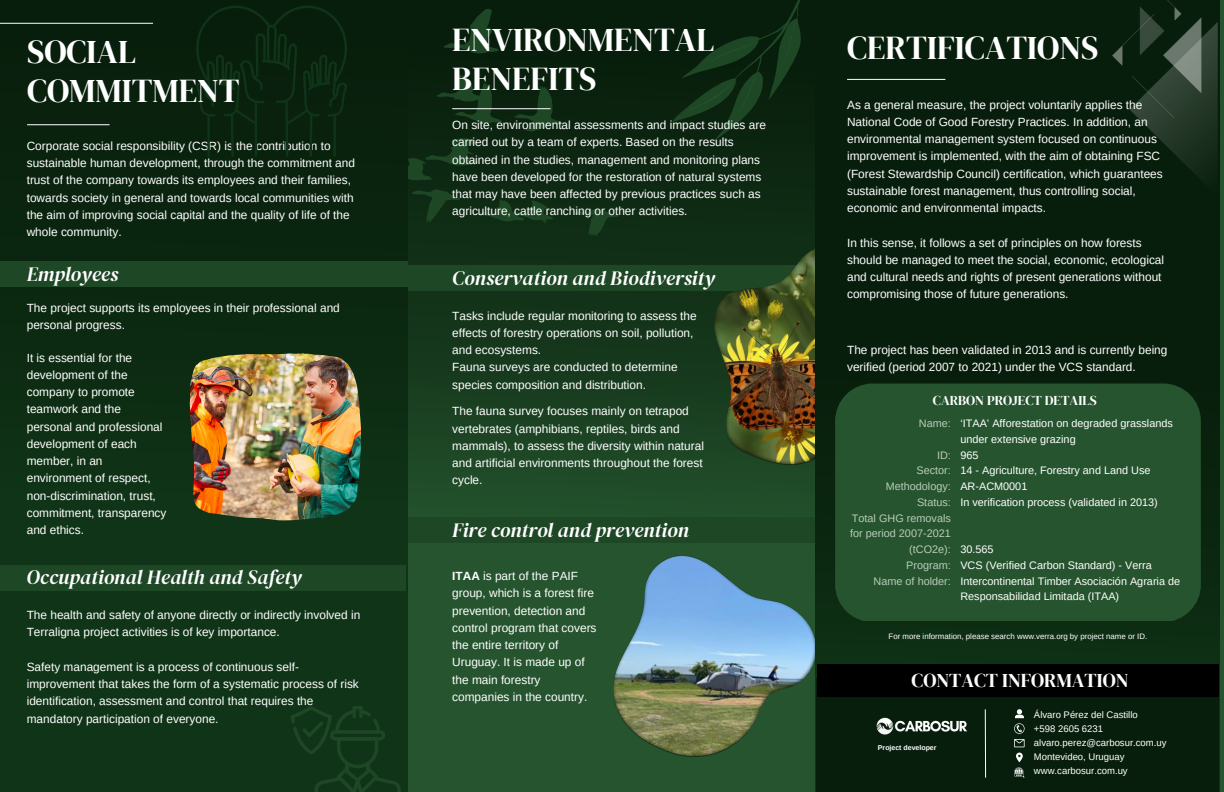
<style>
.page{position:relative;width:1224px;height:792px;background:#25542e}
.page>*{position:absolute;margin:0;border:0;box-sizing:border-box;transform-origin:0 0}
.t1{font:33.2px/39px "DM Serif Display";color:#fff}
.t2{font:italic 20.2px "DM Serif Display";color:#fff}
.t3{font:19.5px "DM Serif Display";color:#fff}
.t4{font:13.5px "DM Serif Display";color:#fff}
.t5{font:11.9px/17.2px "Arimo";color:#fff}
.t6{font:10.9px/15.8px "Arimo";color:#fff}
.t7{font:10.9px/15.8px "Arimo";color:#bacbb9;text-align:right}
.t8{font:9.5px/14px "Arimo";color:#fff}
.t9{font:7.9px "Arimo";color:#fff}
.t10{font:700 7px "Arimo";color:#fff}
.s1{font-weight:700}
</style>
<div class="page">
<div style="left:0;top:0;width:408px;height:792px;background:#103417"></div>
<svg style="left:291px;top:706px;width:110px;height:86px"></svg>
<div style="left:0;top:0;width:408px;height:531px;background:linear-gradient(to right,#0c2911,#0b2610)"></div>
<div style="left:0;top:0;width:401px;height:47px;background:#081e0c"></div>
<hr style="left:0;top:23px;width:153px;height:1px;background:#fff">
<div style="left:0;top:261px;width:407px;height:26px;background:#1e4726"></div>
<div style="left:0;top:565px;width:406px;height:26px;background:#1e4726"></div>
<img style="left:190px;top:353px;width:171px;height:167px">
<div style="left:408px;top:0;width:413px;height:564px;background:linear-gradient(to bottom,#041708,#23502b)"></div>
<div style="left:408px;top:265px;width:411px;height:26px;background:#1e4726"></div>
<svg style="left:573px;top:209px;width:45px;height:27px"></svg>
<svg style="left:478px;top:199px;width:75px;height:26px"></svg>
<svg style="left:411px;top:188px;width:49px;height:35px"></svg>
<svg style="left:408px;top:138px;width:71px;height:42px"></svg>
<svg style="left:514px;top:86px;width:48px;height:46px"></svg>
<svg style="left:436px;top:72px;width:67px;height:52px"></svg>
<svg style="left:444px;top:9px;width:55px;height:45px"></svg>
<img style="left:714px;top:245px;width:101px;height:219px">
<div style="left:408px;top:517px;width:411px;height:26px;background:#1e4726"></div>
<img style="left:613px;top:556px;width:202px;height:200px">
<div style="left:815px;top:0;width:405px;height:370px;background:#081e0c"></div>
<hr style="left:452px;top:108px;width:98px;height:1px;background:#fff">
<svg style="left:672px;top:0;width:131px;height:140px"></svg>
<div style="left:817px;top:678px;width:402px;height:114px;background:#081e0c"></div>
<div style="left:815px;top:321px;width:404px;height:392px;background:linear-gradient(to right,#0a250f,#0a240f)"></div>
<div style="left:817px;top:664px;width:402px;height:33px;background:#000"></div>
<svg style="left:1014px;top:753px;width:11px;height:25px"></svg>
<svg style="left:1014px;top:709px;width:11px;height:38px"></svg>
<svg style="left:985px;top:709px;width:1px;height:69px"></svg>
<svg style="left:835px;top:384px;width:366px;height:237px"></svg>
<hr style="left:847px;top:79px;width:98px;height:1px;background:#fff">
<img style="left:1113px;top:0;width:105px;height:175px">
<hr style="left:27px;top:124px;width:83px;height:1px;background:#fff">
<svg style="left:188px;top:6px;width:167px;height:151px"></svg>
<img style="left:873px;top:709px;width:99px;height:26px">
<h1 class="t1" style="left:27px;top:32px;width:214px">SOCIAL<br>COMMITMENT</h1>
<p class="t5" style="left:27px;top:137px;width:330px">Corporate social responsibility (CSR) is the contribution to sustainable human development, through the commitment and trust of the company towards its employees and their families, towards society in general and towards local communities with the aim of improving social capital and the quality of life of the whole community.</p>
<h2 class="t2" style="left:27px;top:260px;width:93px">Employees</h2>
<p class="t5" style="left:27px;top:299px;width:315px">The project supports its employees in their professional and personal progress.</p>
<p class="t5" style="left:27px;top:349px;width:141px">It is essential for the development of the company to promote teamwork and the personal and professional development of each member, in an environment of respect, non-discrimination, trust, commitment, transparency and ethics.</p>
<h2 class="t2" style="left:26px;top:563px;width:277px">Occupational Health and Safety</h2>
<p class="t5" style="left:27px;top:606px;width:335px">The health and safety of anyone directly or indirectly involved in<br>Terraligna project activities is of key importance.</p>
<p class="t5" style="left:27px;top:658px;width:334px">Safety management is a process of continuous self&shy;improvement that takes the form of a systematic process of risk identification, assessment and control that requires the mandatory participation of everyone.</p>
<h1 class="t1" style="left:452px;top:19px;width:264px">ENVIRONMENTAL<br>BENEFITS</h1>
<p class="t5" style="left:452px;top:116px;width:315px">On site, environmental assessments and impact studies are carried out by a team of experts. Based on the results obtained in the studies, management and monitoring plans have been developed for the restoration of natural systems that may have been affected by previous practices such as agriculture, cattle ranching or other activities.</p>
<h2 class="t2" style="left:452px;top:264px;width:264px">Conservation and Biodiversity</h2>
<p class="t5" style="left:452px;top:307px;width:246px">Tasks include regular monitoring to assess the effects of forestry operations on soil, pollution, and ecosystems.<br>Fauna surveys are conducted to determine species composition and distribution.</p>
<p class="t5" style="left:452px;top:403px;width:253px">The fauna survey focuses mainly on tetrapod vertebrates (amphibians, reptiles, birds and mammals), to assess the diversity within natural and artificial environments throughout the forest cycle.</p>
<h2 class="t2" style="left:452px;top:516px;width:238px">Fire control and prevention</h2>
<p class="t5" style="left:452px;top:567px;width:146px"><span class="s1">ITAA</span> is part of the PAIF group, which is a forest fire prevention, detection and control program that covers the entire territory of<br>Uruguay. It is made up of the main forestry companies in the country.</p>
<h1 class="t1" style="left:847px;top:28px;width:253px">CERTIFICATIONS</h1>
<p class="t5" style="left:847px;top:96px;width:317px">As a general measure, the project voluntarily applies the National Code of Good Forestry Practices. In addition, an environmental management system focused on continuous improvement is implemented, with the aim of obtaining FSC (Forest Stewardship Council) certification, which guarantees sustainable forest management, thus controlling social, economic and environmental impacts.</p>
<p class="t5" style="left:847px;top:234px;width:319px">In this sense, it follows a set of principles on how forests should be managed to meet the social, economic, ecological and cultural needs and rights of present generations without compromising those of future generations.</p>
<p class="t5" style="left:847px;top:342px;width:322px">The project has been validated in 2013 and is currently being verified (period 2007 to 2021) under the VCS standard.</p>
<p class="t4" style="left:933px;top:391px;width:165px">CARBON PROJECT DETAILS</p>
<p class="t7" style="left:919px;top:416px;width:33px">Name:</p>
<p class="t7" style="left:850px;top:447px;width:102px">ID:<br>Sector:<br>Methodology:<br>Status:<br>Total GHG removals for period 2007-2021 (tCO2e):<br>Program:<br>Name of holder:</p>
<p class="t6" style="left:960px;top:416px;width:214px">‘ITAA’ Afforestation on degraded grasslands under extensive grazing<br>965<br>14 - Agriculture, Forestry and Land Use<br>AR-ACM0001<br>In verification process (validated in 2013)</p>
<p class="t6" style="left:960px;top:542px;width:221px">30.565<br>VCS (Verified Carbon Standard) - Verra<br>Intercontinental Timber Asociación Agraria de<br>Responsabilidad Limitada (ITAA)</p>
<p class="t9" style="left:889px;top:632px;width:260px">For more information, please search www.verra.org by project name or ID.</p>
<h3 class="t3" style="left:912px;top:666px;width:218px">CONTACT INFORMATION</h3>
<p class="t10" style="left:878px;top:743px;width:60px">Project developer</p>
<p class="t8" style="left:1034px;top:708px;width:134px">Álvaro Pérez del Castillo<br>+598 2605 6231 alvaro.perez@carbosur.com.uy<br>Montevideo, Uruguay www.carbosur.com.uy</p>
</div>
